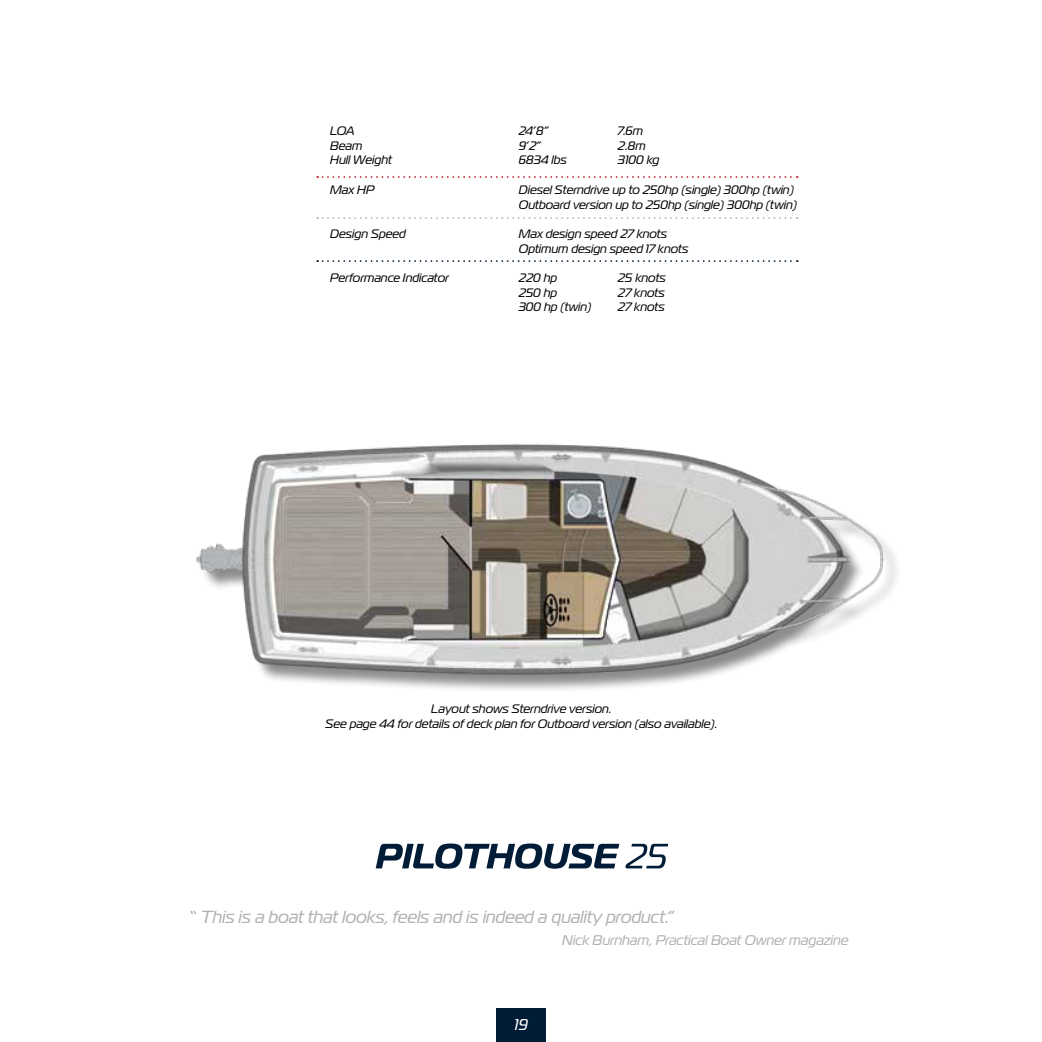
<style>
.page{position:relative;width:1042px;height:1042px;background:#fff}
.page>*{position:absolute;margin:0;border:0;box-sizing:border-box;transform-origin:0 0}
.t1{font:italic 17.5px "Magistral";color:#b1b0b2}
.t2{font:italic 15.75px "Magistral";color:#fff}
.t3{font:italic 14px "Magistral";color:#b1b0b2}
.t4{font:italic 12.25px/14.7px "Magistral";color:#000}
</style>
<div class="page">
<svg style="left:317px;top:176px;width:481px;height:2px"></svg>
<svg style="left:317px;top:217px;width:481px;height:2px"></svg>
<svg style="left:317px;top:260px;width:481px;height:2px"></svg>
<div style="left:496px;top:1008px;width:50px;height:34px;background:#001c37"></div>
<svg style="left:376px;top:843px;width:243px;height:25px"></svg>
<svg style="left:625px;top:844px;width:43px;height:24px"></svg>
<img style="left:196px;top:444px;width:700px;height:246px">
<p class="t4" style="left:330px;top:123px;width:26px">LOA</p>
<p class="t4" style="left:518px;top:123px;width:32px">24’8”</p>
<p class="t4" style="left:617px;top:123px;width:27px">7.6m</p>
<p class="t4" style="left:330px;top:138px;width:34px">Beam</p>
<p class="t4" style="left:518px;top:138px;width:24px">9’2”</p>
<p class="t4" style="left:617px;top:138px;width:29px">2.8m</p>
<p class="t4" style="left:330px;top:153px;width:63px">Hull Weight</p>
<p class="t4" style="left:518px;top:153px;width:50px">6834 lbs</p>
<p class="t4" style="left:617px;top:153px;width:43px">3100 kg</p>
<p class="t4" style="left:330px;top:182px;width:46px">Max HP</p>
<p class="t4" style="left:518px;top:182px;width:280px">Diesel Sterndrive up to 250hp (single) 300hp (twin)<br>Outboard version up to 250hp (single) 300hp (twin)</p>
<p class="t4" style="left:330px;top:226px;width:77px">Design Speed</p>
<p class="t4" style="left:518px;top:226px;width:171px">Max design speed 27 knots<br>Optimum design speed 17 knots</p>
<p class="t4" style="left:330px;top:270px;width:120px">Performance Indicator</p>
<p class="t4" style="left:518px;top:270px;width:40px">220 hp</p>
<p class="t4" style="left:617px;top:270px;width:49px">25 knots</p>
<p class="t4" style="left:518px;top:285px;width:40px">250 hp</p>
<p class="t4" style="left:617px;top:285px;width:48px">27 knots</p>
<p class="t4" style="left:518px;top:300px;width:74px">300 hp (twin)</p>
<p class="t4" style="left:617px;top:300px;width:48px">27 knots</p>
<p class="t4" style="left:325px;top:701px;width:393px;text-align:center">Layout shows Sterndrive version.<br>See page 44 for details of deck plan for Outboard version (also available).</p>
<h1 class="t1" style="left:189px;top:905px;width:487px">“ This is a boat that looks, feels and is indeed a quality product.”</h1>
<p class="t2" style="left:514px;top:1014px;width:15px">19</p>
<p class="t3" style="left:562px;top:931px;width:288px">Nick Burnham, Practical Boat Owner magazine</p>
</div>
